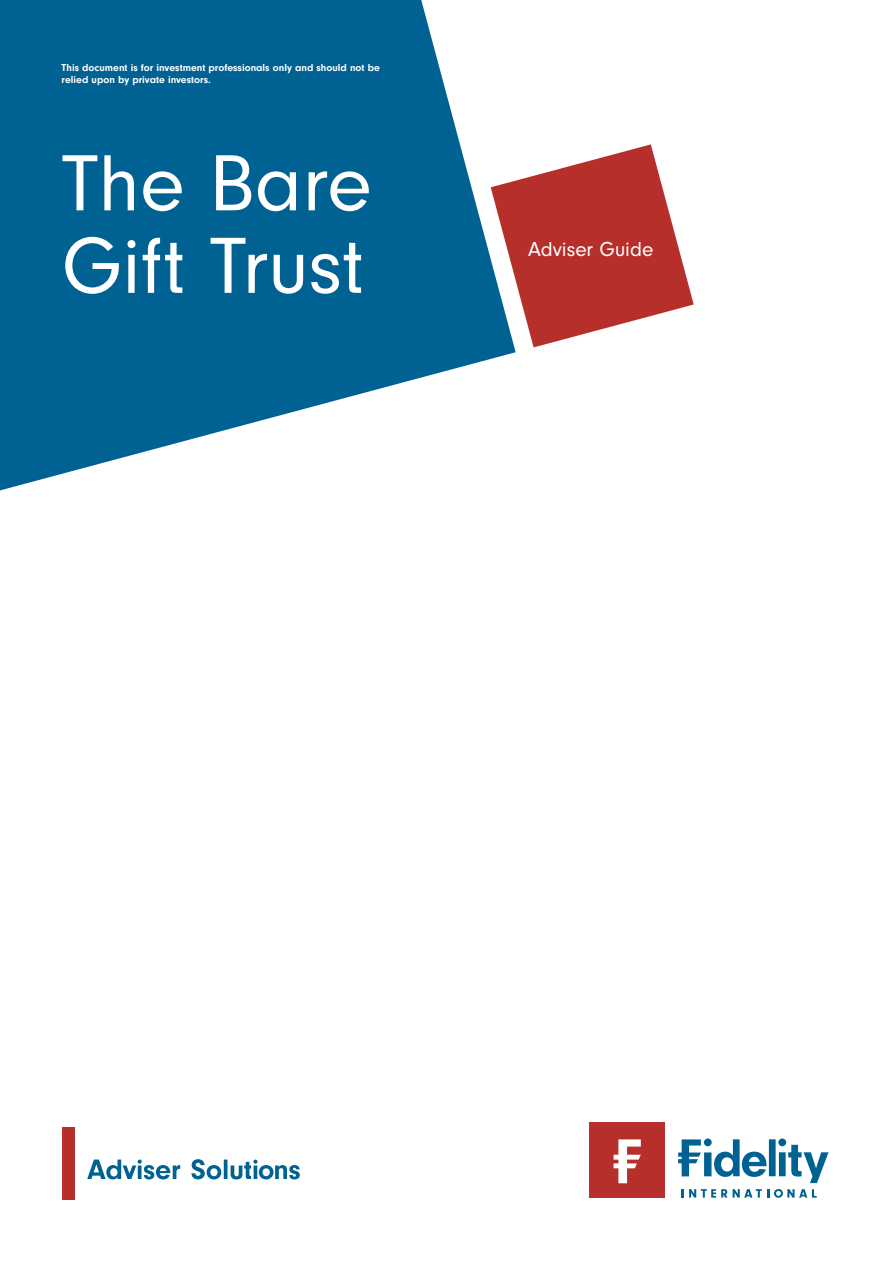
<style>
.page{position:relative;width:893px;height:1263px;background:#fff}
.page>*{position:absolute;margin:0;border:0;box-sizing:border-box;transform-origin:0 0}
.t1{font:82.5px/82.5px "Neuzeit Gro";color:#fff}
.t2{font:21px "Neuzeit Gro";color:#fff}
.t3{font:700 10.5px/12px "Neuzeit Gro";color:#fff}
</style>
<div class="page">
<svg style="left:0;top:0;width:516px;height:490px;fill:#006193"></svg>
<svg style="left:491px;top:144px;width:203px;height:203px"></svg>
<div style="left:589px;top:1122px;width:76px;height:76px;background:#b72f2a"></div>
<svg style="left:614px;top:1139px;width:27px;height:44px"></svg>
<svg style="left:678px;top:1138px;width:150px;height:45px"></svg>
<svg style="left:682px;top:1189px;width:45px;height:8px"></svg>
<svg style="left:733px;top:1189px;width:84px;height:9px"></svg>
<div style="left:62px;top:1127px;width:12px;height:72px;background:#b72f2a"></div>
<svg style="left:87px;top:1159px;width:213px;height:20px"></svg>
<p class="t3" style="left:62px;top:61px;width:320px">This document is for investment professionals only and should not be relied upon by private investors.</p>
<h1 class="t1" style="left:62px;top:144px;width:311px">The Bare<br>Gift Trust</h1>
<h2 class="t2" style="left:528px;top:237px;width:127px">Adviser Guide</h2>
</div>
